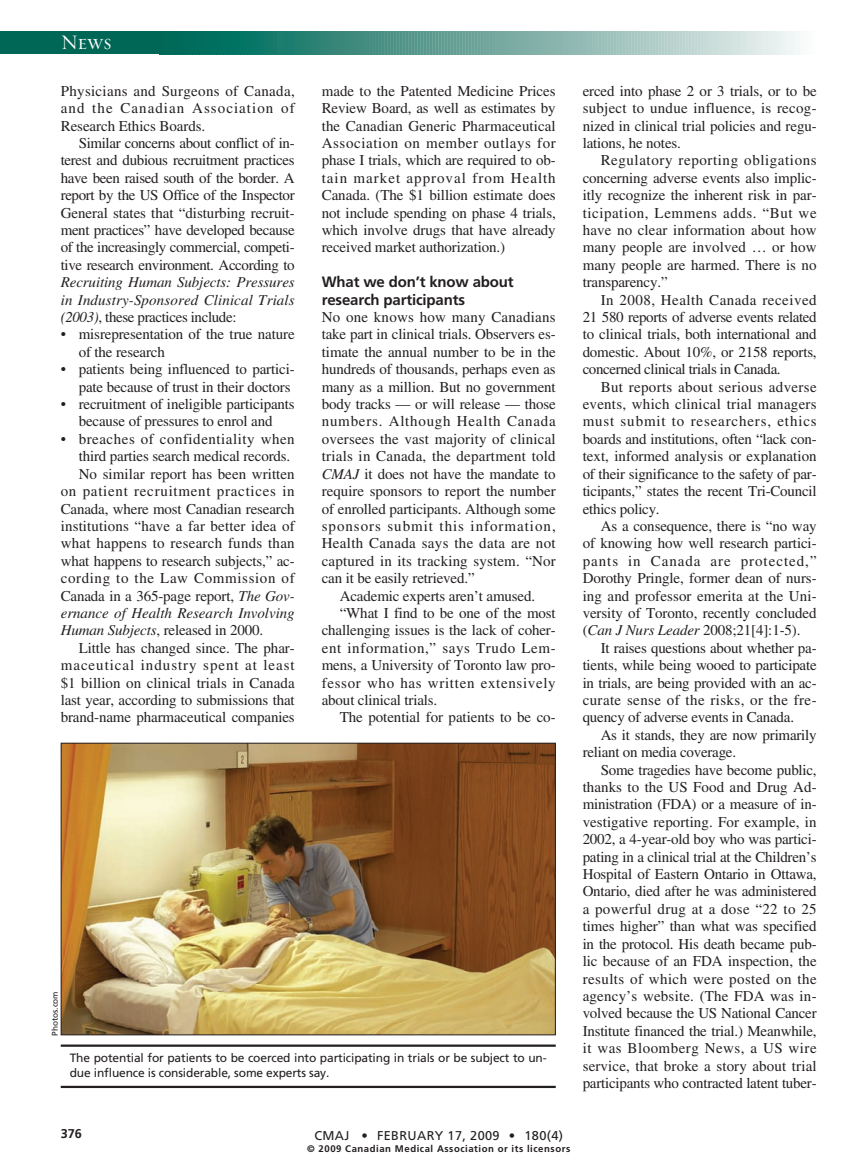
<style>
.page{position:relative;width:864px;height:1175px;background:#fff}
.page>*{position:absolute;margin:0;border:0;box-sizing:border-box;transform-origin:0 0}
.t1{font:21px "Requiem Display HTF Small Caps";color:#fff}
.t2{font:15px/17.4px "Times";letter-spacing:-.01em;color:#231f20;text-align:justify}
.t3{font:italic 15px/17.4px "Times";color:#231f20;text-align:justify}
.t4{font:15px "Times";letter-spacing:.04em;color:#231f20}
.t5{font:700 15px/17.4px "Frutiger";letter-spacing:-.01em;color:#231f20}
.t6{font:15px "Times";letter-spacing:.01em;color:#231f20}
.t7{font:15px "Times";letter-spacing:.05em;color:#231f20}
.t8{font:15px "Times";letter-spacing:.035em;color:#231f20}
.t9{font:15px "Times";letter-spacing:.015em;color:#231f20}
.t10{font:15px "Times";letter-spacing:.065em;color:#231f20}
.t11{font:15px "Times";letter-spacing:.045em;color:#231f20}
.t12{font:12.75px "Frutiger";letter-spacing:.03em;color:#231f20}
.t13{font:700 12.75px "Frutiger";color:#231f20}
.t14{font:12px/15px "Frutiger";letter-spacing:-.01em;color:#231f20}
.t15{font:700 9.6px "Frutiger";letter-spacing:.055em;color:#231f20}
.t16{font:8.25px "Frutiger";color:#231f20}
.s1{font-style:normal}
.s2{font-style:italic}
</style>
<div class="page">
<div style="left:0;top:32px;width:278px;height:22px;background:#006756"></div>
<svg style="left:213px;top:32px;width:587px;height:22px;background:#78ada4"></svg>
<img style="left:63px;top:744px;width:491px;height:289px">
<div style="left:61px;top:742px;width:495px;height:293px;border:1px solid #231f20"></div>
<hr style="left:61px;top:1044px;width:495px;height:2px;background:#231f20">
<hr style="left:61px;top:1085px;width:495px;height:3px;background:#231f20">
<h1 class="t1" style="left:61px;top:30px;width:52px">News</h1>
<p class="t2" style="left:61px;top:83px;width:236px">Physicians and Surgeons of Canada, and the Canadian Association of Research Ethics Boards.</p>
<p class="t2" style="left:61px;top:136px;width:236px;text-indent:18px">Similar concerns about conflict of in&shy;terest and dubious recruitment practices have been raised south of the border. A report by the US Office of the Inspector General states that “disturbing recruit&shy;ment practices” have developed because of the increasingly commercial, competi&shy;tive research environment. According to</p>
<p class="t3" style="left:61px;top:275px;width:235px">Recruiting Human Subjects: Pressures in Industry-Sponsored Clinical Trials (2003)<span class="s1">, these practices include:</span></p>
<p class="t2" style="left:79px;top:327px;width:217px;text-indent:-18px">• misrepresentation of the true nature of the research</p>
<p class="t2" style="left:61px;top:362px;width:235px;text-align:right">• patients being influenced to partici&shy;pate because of trust in their doctors</p>
<p class="t2" style="left:61px;top:397px;width:236px;text-align:center">• recruitment of ineligible participants because of pressures to enrol and</p>
<p class="t8" style="left:61px;top:433px;width:235px">• breaches of confidentiality when</p>
<p class="t2" style="left:79px;top:449px;width:213px">third parties search medical records.</p>
<p class="t2" style="left:79px;top:466px;width:218px">No similar report has been written</p>
<p class="t7" style="left:61px;top:485px;width:235px">on patient recruitment practices in</p>
<p class="t2" style="left:61px;top:501px;width:235px">Canada, where most Canadian research</p>
<p class="t6" style="left:61px;top:520px;width:236px">institutions “have a far better idea of</p>
<p class="t9" style="left:61px;top:538px;width:236px">what happens to research funds than</p>
<p class="t2" style="left:61px;top:553px;width:235px">what happens to research subjects,” ac-</p>
<p class="t4" style="left:61px;top:572px;width:235px">cording to the Law Commission of</p>
<p class="t2" style="left:61px;top:588px;width:235px">Canada in a 365-page report, <span class="s2">The Gov-</span></p>
<p class="t3" style="left:61px;top:605px;width:236px">ernance of Health Research Involving</p>
<p class="t2" style="left:61px;top:623px;width:204px"><span class="s2">Human Subjects</span>, released in 2000.</p>
<p class="t2" style="left:79px;top:640px;width:218px">Little has changed since. The phar-</p>
<p class="t10" style="left:61px;top:659px;width:236px">maceutical industry spent at least</p>
<p class="t2" style="left:61px;top:675px;width:235px">$1 billion on clinical trials in Canada</p>
<p class="t2" style="left:61px;top:692px;width:235px">last year, according to submissions that</p>
<p class="t2" style="left:61px;top:710px;width:236px">brand-name pharmaceutical companies</p>
<p class="t2" style="left:322px;top:83px;width:236px">made to the Patented Medicine Prices Review Board, as well as estimates by the Canadian Generic Pharmaceutical Association on member outlays for phase I trials, which are required to ob&shy;tain market approval from Health Canada. (The $1 billion estimate does not include spending on phase 4 trials, which involve drugs that have already received market authorization.)</p>
<p class="t5" style="left:322px;top:274px;width:193px">What we don’t know about research participants</p>
<p class="t2" style="left:322px;top:310px;width:236px">No one knows how many Canadians take part in clinical trials. Observers es&shy;timate the annual number to be in the hundreds of thousands, perhaps even as many as a million. But no government body tracks — or will release — those numbers. Although Health Canada oversees the vast majority of clinical trials in Canada, the department told <span class="s2">CMAJ</span> it does not have the mandate to require sponsors to report the number of enrolled participants. Although some sponsors submit this information, Health Canada says the data are not captured in its tracking system. “Nor can it be easily retrieved.”</p>
<p class="t2" style="left:340px;top:588px;width:197px">Academic experts aren’t amused.</p>
<p class="t2" style="left:340px;top:605px;width:217px">“What I find to be one of the most</p>
<p class="t2" style="left:322px;top:623px;width:235px">challenging issues is the lack of coher-</p>
<p class="t4" style="left:322px;top:642px;width:235px">ent information,” says Trudo Lem-</p>
<p class="t2" style="left:322px;top:658px;width:235px">mens, a University of Toronto law pro-</p>
<p class="t11" style="left:322px;top:677px;width:235px">fessor who has written extensively</p>
<p class="t2" style="left:322px;top:692px;width:117px">about clinical trials.</p>
<p class="t2" style="left:340px;top:710px;width:217px">The potential for patients to be co-</p>
<p class="t16" style="left:52px;top:1035px;width:46px;rotate:-90deg">Photos.com</p>
<p class="t14" style="left:70px;top:1051px;width:479px">The potential for patients to be coerced into participating in trials or be subject to un&shy;due influence is considerable, some experts say.</p>
<p class="t2" style="left:583px;top:83px;width:236px">erced into phase 2 or 3 trials, or to be subject to undue influence, is recog&shy;nized in clinical trial policies and regu&shy;lations, he notes.</p>
<p class="t2" style="left:583px;top:153px;width:236px;text-indent:18px">Regulatory reporting obligations concerning adverse events also implic&shy;itly recognize the inherent risk in par&shy;ticipation, Lemmens adds. “But we have no clear information about how many people are involved … or how many people are harmed. There is no transparency.”</p>
<p class="t2" style="left:583px;top:292px;width:236px;text-indent:18px">In 2008, Health Canada received 21 580 reports of adverse events related to clinical trials, both international and domestic. About 10%, or 2158 reports, concerned clinical trials in Canada.</p>
<p class="t2" style="left:583px;top:379px;width:236px;text-indent:18px">But reports about serious adverse events, which clinical trial managers must submit to researchers, ethics boards and institutions, often “lack con&shy;text, informed analysis or explanation of their significance to the safety of par&shy;ticipants,” states the recent Tri-Council ethics policy.</p>
<p class="t2" style="left:583px;top:518px;width:236px;text-indent:18px">As a consequence, there is “no way of knowing how well research partici&shy;pants in Canada are protected,” Dorothy Pringle, former dean of nurs&shy;ing and professor emerita at the Uni&shy;versity of Toronto, recently concluded (<span class="s2">Can J Nurs Leader</span> 2008;21[4]:1-5).</p>
<p class="t2" style="left:583px;top:640px;width:236px;text-indent:18px">It raises questions about whether pa&shy;tients, while being wooed to participate in trials, are being provided with an ac&shy;curate sense of the risks, or the fre&shy;quency of adverse events in Canada.</p>
<p class="t2" style="left:583px;top:727px;width:235px;text-indent:18px">As it stands, they are now primarily reliant on media coverage.</p>
<p class="t2" style="left:583px;top:762px;width:236px;text-indent:18px">Some tragedies have become public, thanks to the US Food and Drug Ad&shy;ministration (FDA) or a measure of in&shy;vestigative reporting. For example, in 2002, a 4-year-old boy who was partici&shy;pating in a clinical trial at the Children’s Hospital of Eastern Ontario in Ottawa, Ontario, died after he was administered a powerful drug at a dose “22 to 25 times higher” than what was specified in the protocol. His death became pub&shy;lic because of an FDA inspection, the results of which were posted on the agency’s website. (The FDA was in&shy;volved because the US National Cancer Institute financed the trial.) Meanwhile, it was Bloomberg News, a US wire service, that broke a story about trial participants who contracted latent tuber-</p>
<p class="t13" style="left:61px;top:1128px;width:23px">376</p>
<p class="t12" style="left:314px;top:1130px;width:250px">CMAJ • FEBRUARY 17, 2009 • 180(4)</p>
<p class="t15" style="left:307px;top:1145px;width:265px">© 2009 Canadian Medical Association or its licensors</p>
</div>
